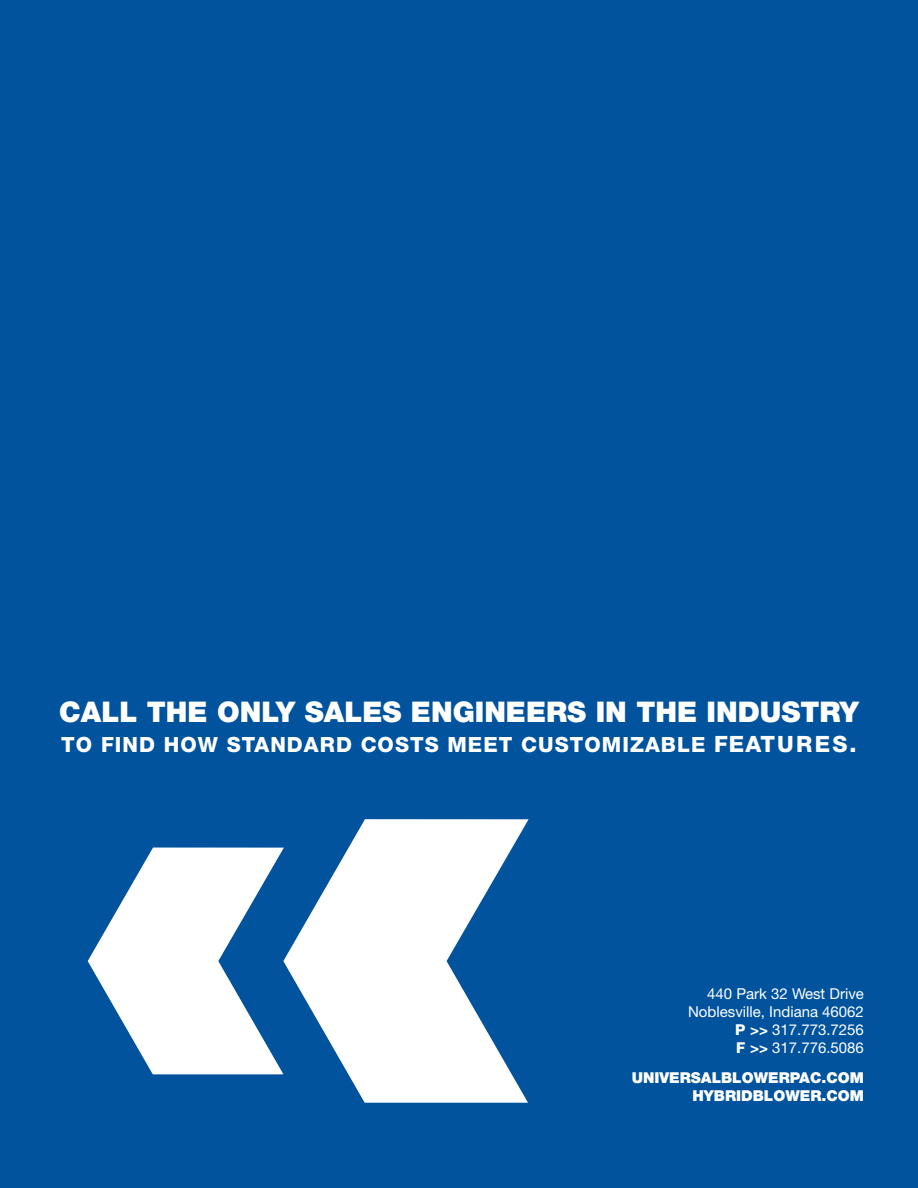
<style>
.page{position:relative;width:918px;height:1188px;background:#01539e}
.page>*{position:absolute;margin:0;border:0;box-sizing:border-box;transform-origin:0 0}
.t1{font:900 28.5px "Helvetica Neue";color:#fff}
.t2{font:800 22.5px "Helvetica Neue";color:#fff}
.t3{font:800 21px "Helvetica Neue";letter-spacing:.05em;color:#fff}
.t4{font:15px/18px "Helvetica Neue";color:#fff;text-align:right}
.t5{font:900 15px/18px "Helvetica Neue";color:#fff;text-align:right}
.s1{font-weight:800}
.s2{font-weight:700}
</style>
<div class="page">
<svg style="left:283px;top:819px;width:246px;height:284px;fill:#fff"></svg>
<svg style="left:88px;top:848px;width:196px;height:226px;fill:#fff"></svg>
<h1 class="t1" style="left:59px;top:695px;width:801px">CALL THE ONLY SALES ENGINEERS IN THE INDUSTRY</h1>
<h3 class="t3" style="left:61px;top:732px;width:493px">TO FIND HOW STANDARD COSTS MEET CUSTOMIZABLE</h3>
<h2 class="t2" style="left:714px;top:730px;width:18px">FEATURES</h2>
<h2 class="t2" style="left:850px;top:730px;width:9px">.</h2>
<p class="t4" style="left:688px;top:984px;width:177px">440 Park 32 West Drive<br>Noblesville, Indiana 46062<br><span class="s1">P</span> <span class="s2">&gt;&gt;</span> 317.773.7256<br><span class="s1">F</span> <span class="s2">&gt;&gt;</span> 317.776.5086</p>
<p class="t5" style="left:632px;top:1068px;width:234px">UNIVERSALBLOWERPAC.COM<br>HYBRIDBLOWER.COM</p>
</div>
